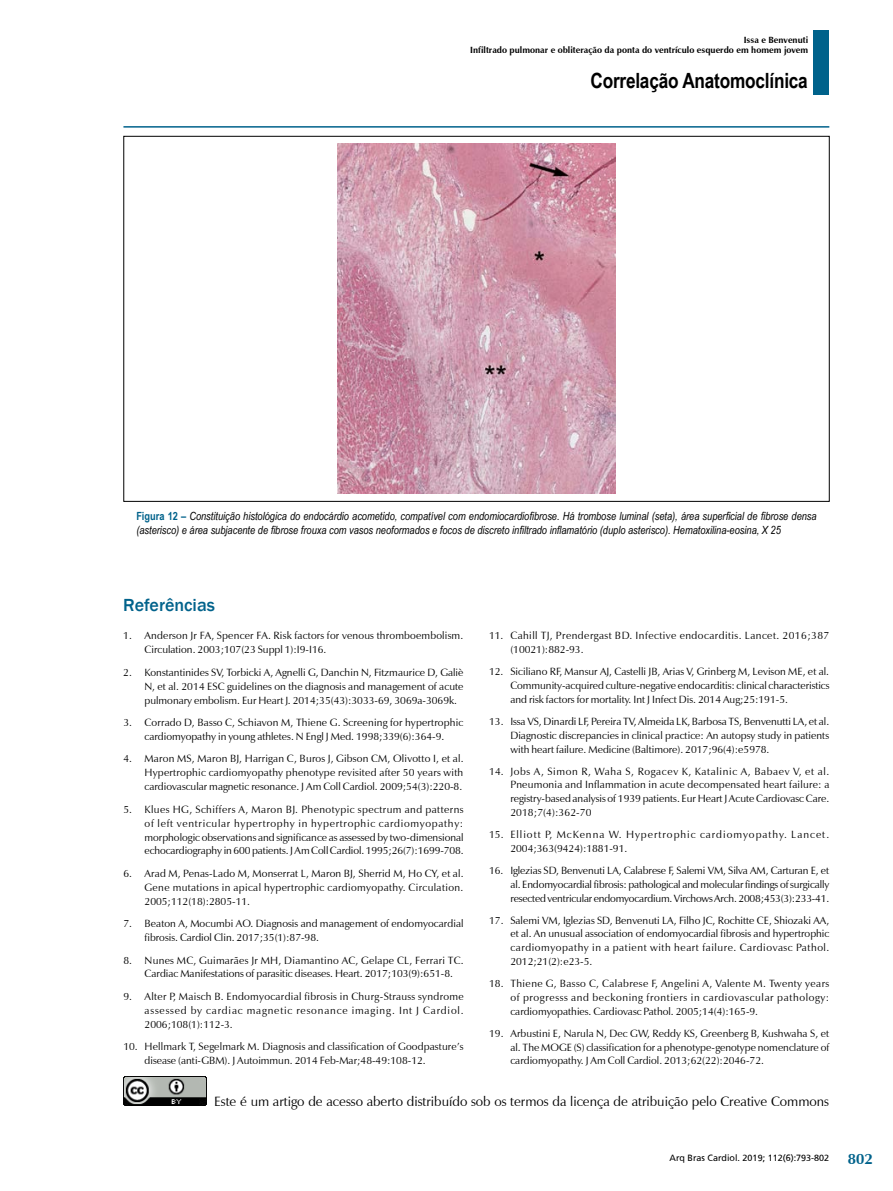
<style>
.page{position:relative;width:893px;height:1191px;background:#fff}
.page>*{position:absolute;margin:0;border:0;box-sizing:border-box;transform-origin:0 0}
.t1{font:700 21px "Arial Narrow";letter-spacing:-.01em;color:#000}
.t2{font:500 18px "Franklin Gothic";color:#00628b}
.t3{font:700 15px "Zapf Humanist 601 BT";color:#00628b}
.t4{font:13.5px "Zapf Humanist 601 BT";color:#000}
.t5{font:italic 11.25px/13.5px "Arial Narrow";color:#000}
.t6{font:10.5px/14px "Zapf Humanist 601 BT";color:#000;text-align:justify}
.t7{font:10.5px/13.6px "Zapf Humanist 601 BT";letter-spacing:.04em;color:#000}
.t8{font:10.5px/13.6px "Zapf Humanist 601 BT";letter-spacing:.095em;color:#000}
.t9{font:700 9px/10.8px "Zapf Humanist 601 BT";color:#000;text-align:right}
.t10{font:9px "Frutiger";color:#000}
.s1{font-weight:700;font-style:normal;color:#00628b}
</style>
<div class="page">
<hr style="left:123px;top:126px;width:706px;height:2px;background:#00628b">
<div style="left:813px;top:30px;width:16px;height:64px;background:#00628b"></div>
<img style="left:123px;top:1076px;width:84px;height:30px">
<img style="left:338px;top:144px;width:277px;height:350px">
<p class="t9" style="left:470px;top:34px;width:339px">Issa e Benvenuti<br>Infiltrado pulmonar e obliteração da ponta do ventrículo esquerdo em homem jovem</p>
<h1 class="t1" style="left:590px;top:65px;width:219px">Correlação Anatomoclínica</h1>
<p class="t5" style="left:136px;top:509px;width:682px"><span class="s1">Figura 12 –</span> Constituição histológica do endocárdio acometido, compatível com endomiocardiofibrose. Há trombose luminal (seta), área superficial de fibrose densa (asterisco) e área subjacente de fibrose frouxa com vasos neoformados e focos de discreto infiltrado inflamatório (duplo asterisco). Hematoxilina-eosina, X 25</p>
<h2 class="t2" style="left:123px;top:594px;width:93px">Referências</h2>
<p class="t6" style="left:145px;top:629px;width:320px;text-indent:-21px">1. Anderson Jr FA, Spencer FA. Risk factors for venous thromboembolism.<br>Circulation. 2003;107(23 Suppl 1):I9-I16.</p>
<p class="t6" style="left:145px;top:665px;width:321px;text-indent:-21px">2. Konstantinides SV, Torbicki A, Agnelli G, Danchin N, Fitzmaurice D, Galiè N, et al. 2014 ESC guidelines on the diagnosis and management of acute pulmonary embolism. Eur Heart J. 2014;35(43):3033-69, 3069a-3069k.</p>
<p class="t6" style="left:123px;top:715px;width:341px;text-align:center">3. Corrado D, Basso C, Schiavon M, Thiene G. Screening for hypertrophic cardiomyopathy in young athletes. N Engl J Med. 1998;339(6):364-9.</p>
<p class="t6" style="left:145px;top:752px;width:321px;text-indent:-21px">4. Maron MS, Maron BJ, Harrigan C, Buros J, Gibson CM, Olivotto I, et al.<br>Hypertrophic cardiomyopathy phenotype revisited after 50 years with cardiovascular magnetic resonance. J Am Coll Cardiol. 2009;54(3):220-8.</p>
<p class="t6" style="left:145px;top:802px;width:321px;text-indent:-21px">5. Klues HG, Schiffers A, Maron BJ. Phenotypic spectrum and patterns of left ventricular hypertrophy in hypertrophic cardiomyopathy: morphologic observations and significance as assessed by two-dimensional echocardiography in 600 patients. J Am Coll Cardiol. 1995;26(7):1699-708.</p>
<p class="t6" style="left:145px;top:866px;width:320px;text-indent:-21px">6. Arad M, Penas-Lado M, Monserrat L, Maron BJ, Sherrid M, Ho CY, et al.<br>Gene mutations in apical hypertrophic cardiomyopathy. Circulation.<br>2005;112(18):2805-11.</p>
<p class="t6" style="left:145px;top:916px;width:321px;text-indent:-21px">7. Beaton A, Mocumbi AO. Diagnosis and management of endomyocardial fibrosis. Cardiol Clin. 2017;35(1):87-98.</p>
<p class="t6" style="left:145px;top:953px;width:321px;text-indent:-21px">8. Nunes MC, Guimarães Jr MH, Diamantino AC, Gelape CL, Ferrari TC.<br>Cardiac Manifestations of parasitic diseases. Heart. 2017;103(9):651-8.</p>
<p class="t6" style="left:145px;top:989px;width:321px;text-indent:-21px">9. Alter P, Maisch B. Endomyocardial fibrosis in Churg-Strauss syndrome assessed by cardiac magnetic resonance imaging. Int J Cardiol.<br>2006;108(1):112-3.</p>
<p class="t6" style="left:145px;top:1039px;width:320px;text-indent:-21px">10. Hellmark T, Segelmark M. Diagnosis and classification of Goodpasture’s disease (anti-GBM). J Autoimmun. 2014 Feb-Mar;48-49:108-12.</p>
<p class="t7" style="left:510px;top:629px;width:320px;text-indent:-21px">11. Cahill TJ, Prendergast BD. Infective endocarditis. Lancet. 2016;387 (10021):882-93.</p>
<p class="t6" style="left:510px;top:665px;width:321px;text-indent:-21px">12. Siciliano RF, Mansur AJ, Castelli JB, Arias V, Grinberg M, Levison ME, et al.<br>Community-acquired culture-negative endocarditis: clinical characteristics and risk factors for mortality. Int J Infect Dis. 2014 Aug;25:191-5.</p>
<p class="t6" style="left:510px;top:714px;width:320px;text-indent:-21px">13. Issa VS, Dinardi LF, Pereira TV, Almeida LK, Barbosa TS, Benvenutti LA, et al.<br>Diagnostic discrepancies in clinical practice: An autopsy study in patients with heart failure. Medicine (Baltimore). 2017;96(4):e5978.</p>
<p class="t6" style="left:510px;top:764px;width:321px;text-indent:-21px">14. Jobs A, Simon R, Waha S, Rogacev K, Katalinic A, Babaev V, et al.<br>Pneumonia and Inflammation in acute decompensated heart failure: a registry-based analysis of 1939 patients. Eur Heart J Acute Cardiovasc Care.<br>2018;7(4):362-70</p>
<p class="t8" style="left:510px;top:827px;width:320px;text-indent:-21px">15. Elliott P, McKenna W. Hypertrophic cardiomyopathy. Lancet.<br>2004;363(9424):1881-91.</p>
<p class="t6" style="left:510px;top:863px;width:320px;text-indent:-21px">16. Iglezias SD, Benvenuti LA, Calabrese F, Salemi VM, Silva AM, Carturan E, et al. Endomyocardial fibrosis: pathological and molecular findings of surgically resected ventricular endomyocardium. Virchows Arch. 2008;453(3):233-41.</p>
<p class="t6" style="left:510px;top:913px;width:321px;text-indent:-21px">17. Salemi VM, Iglezias SD, Benvenuti LA, Filho JC, Rochitte CE, Shiozaki AA, et al. An unusual association of endomyocardial fibrosis and hypertrophic cardiomyopathy in a patient with heart failure. Cardiovasc Pathol.<br>2012;21(2):e23-5.</p>
<p class="t6" style="left:510px;top:976px;width:320px;text-indent:-21px">18. Thiene G, Basso C, Calabrese F, Angelini A, Valente M. Twenty years of progresss and beckoning frontiers in cardiovascular pathology: cardiomyopathies. Cardiovasc Pathol. 2005;14(4):165-9.</p>
<p class="t6" style="left:510px;top:1026px;width:320px;text-indent:-21px">19. Arbustini E, Narula N, Dec GW, Reddy KS, Greenberg B, Kushwaha S, et al. The MOGE (S) classification for a phenotype-genotype nomenclature of cardiomyopathy. J Am Coll Cardiol. 2013;62(22):2046-72.</p>
<p class="t4" style="left:214px;top:1093px;width:616px">Este é um artigo de acesso aberto distribuído sob os termos da licença de atribuição pelo Creative Commons</p>
<p class="t10" style="left:670px;top:1153px;width:161px">Arq Bras Cardiol. 2019; 112(6):793-802</p>
<h3 class="t3" style="left:848px;top:1149px;width:26px">802</h3>
</div>
